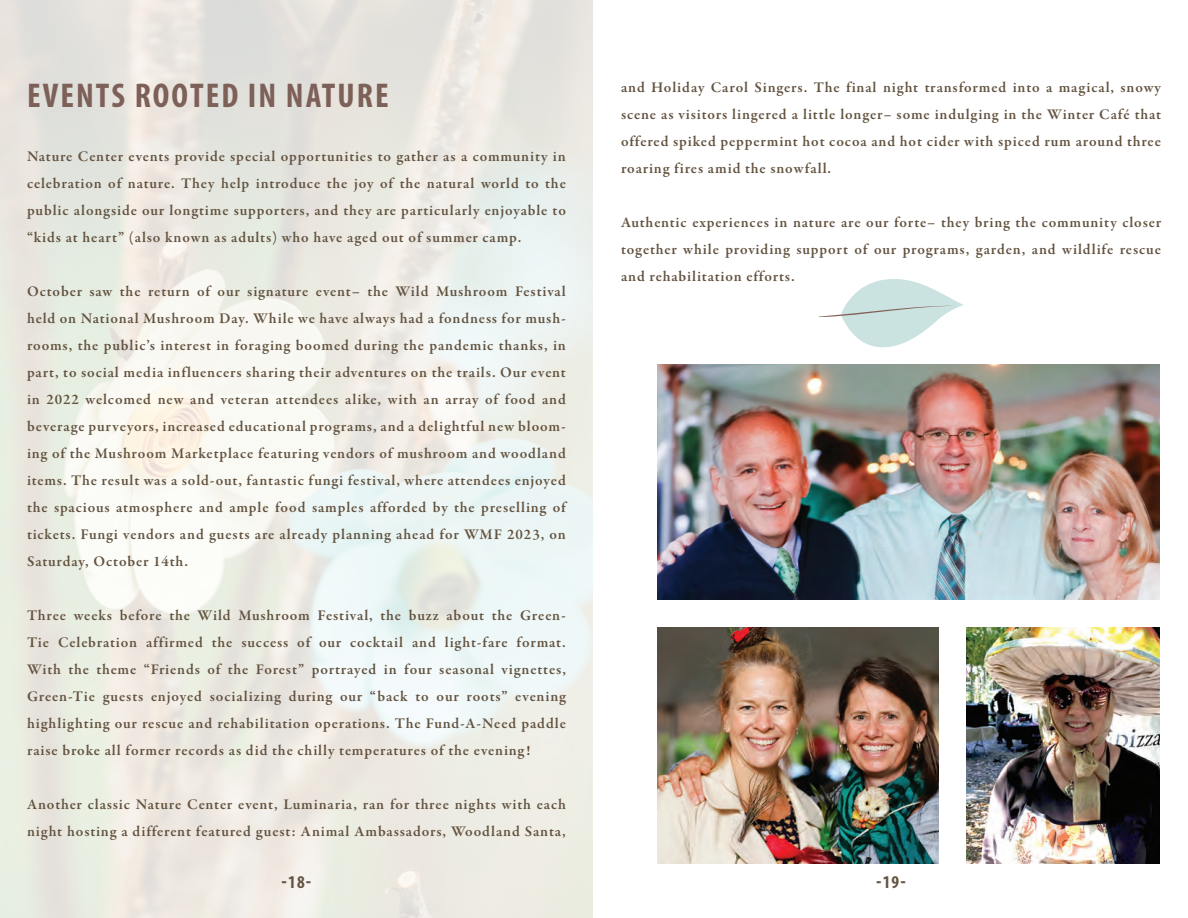
<style>
.page{position:relative;width:1188px;height:918px;background:#fff}
.page>*{position:absolute;margin:0;border:0;box-sizing:border-box;transform-origin:0 0}
.t1{font:700 condensed 34.5px "Myriad Pro";letter-spacing:.06em;color:#7d6058}
.t2{font:700 condensed 21px "Myriad Pro";color:#635340}
.t3{font:600 15px/27px "Garamond Premr Pro";letter-spacing:.06em;color:#635340;text-align:justify}
.s1{font-size:18px}
</style>
<div class="page">
<img style="left:658px;top:628px;width:281px;height:235px">
<img style="left:966px;top:628px;width:194px;height:235px">
<img style="left:658px;top:365px;width:502px;height:235px">
<svg style="left:818px;top:279px;width:145px;height:69px"></svg>
<p class="t3" style="left:621px;top:74px;width:542px">and Holiday Carol Singers. The final night transformed into a magical, snowy scene as visitors lingered a little longer– some indulging in the Winter Café that offered spiked peppermint hot cocoa and hot cider with spiced rum around three roaring fires amid the snowfall.</p>
<p class="t3" style="left:621px;top:209px;width:542px">Authentic experiences in nature are our forte– they bring the community closer together while providing support of our programs, garden, and wildlife rescue and rehabilitation efforts.</p>
<h1 class="t1" style="left:27px;top:74px;width:363px">EVENTS ROOTED IN NATURE</h1>
<p class="t3" style="left:27px;top:143px;width:540px">Nature Center events provide special opportunities to gather as a community in celebration of nature. They help introduce the joy of the natural world to the public alongside our longtime supporters, and they are particularly enjoyable to “kids at heart” (also known as adults) who have aged out of summer camp.</p>
<p class="t3" style="left:27px;top:278px;width:540px">October saw the return of our signature event– the Wild Mushroom Festival held on National Mushroom Day. While we have always had a fondness for mush&shy;rooms, the public’s interest in foraging boomed during the pandemic thanks, in part, to social media influencers sharing their adventures on the trails. Our event in 2022 welcomed new and veteran attendees alike, with an array of food and beverage purveyors, increased educational programs, and a delightful new bloom&shy;ing of the Mushroom Marketplace featuring vendors of mushroom and woodland items. The result was a sold-out, fantastic fungi festival, where attendees enjoyed the spacious atmosphere and ample food samples afforded by the preselling of tickets. Fungi vendors and guests are already planning ahead for WMF 2023, on Saturday, October 14th.</p>
<p class="t3" style="left:27px;top:602px;width:540px">Three weeks before the Wild Mushroom Festival, the buzz about the Green-Tie Celebration affirmed the success of our cocktail and light-fare format.<br>With the theme “Friends of the Forest” portrayed in four seasonal vignettes, Green-Tie guests enjoyed socializing during our “back to our roots” evening highlighting our rescue and rehabilitation operations. The Fund-A-Need paddle raise broke all former records as did the chilly temperatures of the evening!</p>
<p class="t3" style="left:27px;top:791px;width:540px">Another classic Nature Center event, Luminaria, ran for three nights with each night hosting a different featured guest: Animal Ambassadors, Woodland Santa,</p>
<h2 class="t2" style="left:282px;top:868px;width:31px">-<span class="s1">18</span>-</h2>
<h2 class="t2" style="left:876px;top:868px;width:31px">-<span class="s1">19</span>-</h2>
</div>
